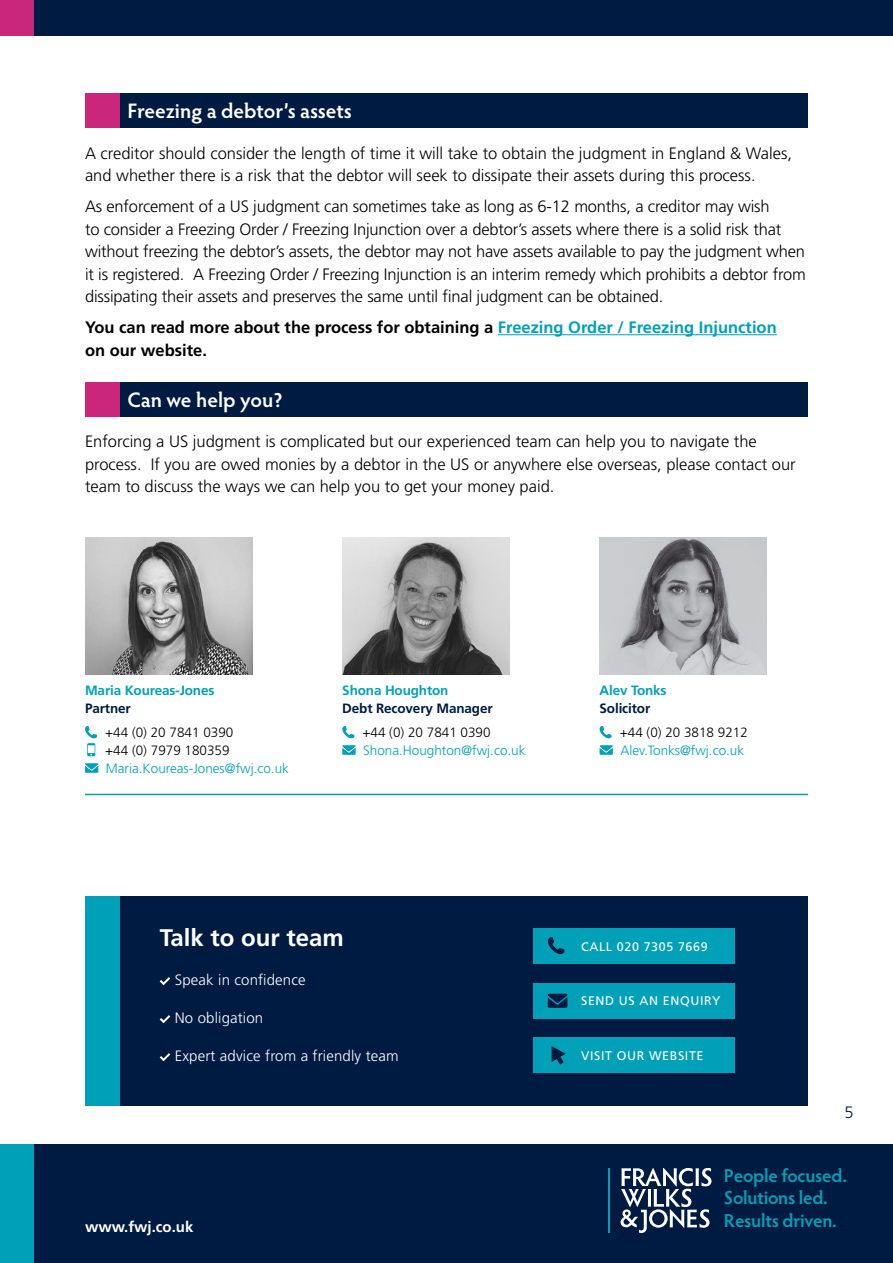
<style>
.page{position:relative;width:893px;height:1263px;background:#fff}
.page>*{position:absolute;margin:0;border:0;box-sizing:border-box;transform-origin:0 0}
.t1{font:700 24px "Frutiger LT Std";color:#fff}
.t2{font:600 21px "Hypatia Sans Pro";letter-spacing:-.005em;color:#fff}
.t3{font:600 18.75px/22.6px "Hypatia Sans Pro";letter-spacing:-.015em;color:#00a1b8}
.t4{font:300 16.5px/22.5px "Frutiger LT Std";letter-spacing:-.01em;color:#000}
.t5{font:700 16.5px/22.5px "Frutiger LT Std";color:#000}
.t6{font:300 16.5px "Frutiger LT Std";color:#001b41}
.t7{font:300 15px "Frutiger LT Std";letter-spacing:.01em;color:#fff}
.t8{font:700 15px "Frutiger LT Std";color:#fff}
.t9{font:300 13.5px "Frutiger LT Std";color:#00a1b8}
.t10{font:300 13.5px/18px "Frutiger LT Std";color:#000}
.t11{font:700 13.5px "Frutiger LT Std";letter-spacing:-.01em;color:#00a1b8}
.t12{font:700 13.5px "Frutiger LT Std";letter-spacing:-.01em;color:#001b41}
.t13{font:12.45px "Frutiger LT Std";letter-spacing:.05em;color:#fff}
.s1{color:#00a1b8}
</style>
<div class="page">
<div style="left:0;top:0;width:893px;height:36px;background:#001b41"></div>
<div style="left:0;top:0;width:34px;height:36px;background:#ca267b"></div>
<div style="left:0;top:1144px;width:893px;height:119px;background:#001b41"></div>
<div style="left:0;top:1144px;width:34px;height:119px;background:#00a1b8"></div>
<svg style="left:620px;top:1168px;width:91px;height:65px"></svg>
<hr style="left:608px;top:1168px;width:2px;height:65px;background:#00a1b8">
<hr style="left:498px;top:334px;width:279px;height:1px;background:#00a1b8">
<div style="left:119px;top:94px;width:689px;height:34px;background:#001b41"></div>
<div style="left:85px;top:94px;width:34px;height:34px;background:#ca267b"></div>
<div style="left:119px;top:382px;width:689px;height:34px;background:#001b41"></div>
<div style="left:85px;top:382px;width:34px;height:34px;background:#ca267b"></div>
<img style="left:85px;top:538px;width:167px;height:137px">
<svg style="left:85px;top:726px;width:12px;height:30px"></svg>
<svg style="left:85px;top:763px;width:13px;height:10px"></svg>
<img style="left:342px;top:538px;width:167px;height:137px">
<svg style="left:342px;top:726px;width:13px;height:12px"></svg>
<svg style="left:342px;top:745px;width:14px;height:10px"></svg>
<img style="left:600px;top:538px;width:167px;height:137px">
<svg style="left:599px;top:726px;width:13px;height:12px"></svg>
<svg style="left:599px;top:745px;width:14px;height:10px"></svg>
<hr style="left:85px;top:794px;width:723px;height:1px;background:#00a1b8">
<div style="left:85px;top:896px;width:723px;height:210px;background:#001b41"></div>
<div style="left:85px;top:896px;width:34px;height:210px;background:#00a1b8"></div>
<svg style="left:160px;top:977px;width:10px;height:8px"></svg>
<svg style="left:160px;top:1015px;width:10px;height:8px"></svg>
<svg style="left:160px;top:1053px;width:10px;height:8px"></svg>
<div style="left:533px;top:928px;width:201px;height:36px;background:#00a1b8"></div>
<svg style="left:547px;top:937px;width:18px;height:17px"></svg>
<div style="left:533px;top:983px;width:201px;height:35px;background:#00a1b8"></div>
<svg style="left:548px;top:994px;width:19px;height:14px"></svg>
<div style="left:533px;top:1037px;width:201px;height:36px;background:#00a1b8"></div>
<svg style="left:552px;top:1046px;width:14px;height:18px"></svg>
<p class="t2" style="left:128px;top:97px;width:226px">Freezing a debtor’s assets</p>
<p class="t4" style="left:85px;top:142px;width:708px">A creditor should consider the length of time it will take to obtain the judgment in England &amp; Wales, and whether there is a risk that the debtor will seek to dissipate their assets during this process.</p>
<p class="t4" style="left:85px;top:195px;width:722px">As enforcement of a US judgment can sometimes take as long as 6-12 months, a creditor may wish<br>to consider a Freezing Order / Freezing Injunction over a debtor’s assets where there is a solid risk that without freezing the debtor’s assets, the debtor may not have assets available to pay the judgment when it is registered. A Freezing Order / Freezing Injunction is an interim remedy which prohibits a debtor from dissipating their assets and preserves the same until final judgment can be obtained.</p>
<p class="t5" style="left:85px;top:316px;width:693px">You can read more about the process for obtaining a <span class="s1">Freezing Order / Freezing Injunction </span>on our website.</p>
<p class="t2" style="left:128px;top:385px;width:157px">Can we help you?</p>
<p class="t4" style="left:85px;top:431px;width:712px">Enforcing a US judgment is complicated but our experienced team can help you to navigate the process. If you are owed monies by a debtor in the US or anywhere else overseas, please contact our team to discuss the ways we can help you to get your money paid.</p>
<p class="t11" style="left:85px;top:682px;width:131px">Maria Koureas-Jones</p>
<p class="t12" style="left:85px;top:700px;width:47px">Partner</p>
<p class="t10" style="left:105px;top:723px;width:130px">+44 (0) 20 7841 0390 +44 (0) 7979 180359</p>
<p class="t9" style="left:106px;top:760px;width:185px">Maria.Koureas-Jones@fwj.co.uk</p>
<p class="t11" style="left:342px;top:682px;width:108px">Shona Houghton</p>
<p class="t12" style="left:342px;top:700px;width:152px">Debt Recovery Manager</p>
<p class="t10" style="left:362px;top:723px;width:130px">+44 (0) 20 7841 0390</p>
<p class="t9" style="left:363px;top:742px;width:164px">Shona.Houghton@fwj.co.uk</p>
<p class="t11" style="left:600px;top:682px;width:69px">Alev Tonks</p>
<p class="t12" style="left:600px;top:700px;width:52px">Solicitor</p>
<p class="t10" style="left:620px;top:723px;width:130px">+44 (0) 20 3818 9212</p>
<p class="t9" style="left:620px;top:742px;width:125px">Alev.Tonks@fwj.co.uk</p>
<h1 class="t1" style="left:160px;top:924px;width:186px">Talk to our team</h1>
<p class="t7" style="left:175px;top:971px;width:132px">Speak in confidence</p>
<p class="t7" style="left:175px;top:1009px;width:90px">No obligation</p>
<p class="t7" style="left:175px;top:1047px;width:225px">Expert advice from a friendly team</p>
<p class="t8" style="left:85px;top:1218px;width:110px">www.fwj.co.uk</p>
<p class="t13" style="left:581px;top:939px;width:128px">CALL 020 7305 7669</p>
<p class="t13" style="left:581px;top:994px;width:141px">SEND US AN ENQUIRY</p>
<p class="t13" style="left:581px;top:1048px;width:124px">VISIT OUR WEBSITE</p>
<p class="t6" style="left:844px;top:1103px;width:11px">5</p>
<p class="t3" style="left:724px;top:1163px;width:124px">People focused.<br>Solutions led.</p>
<p class="t3" style="left:724px;top:1208px;width:114px">Results driven.</p>
</div>
